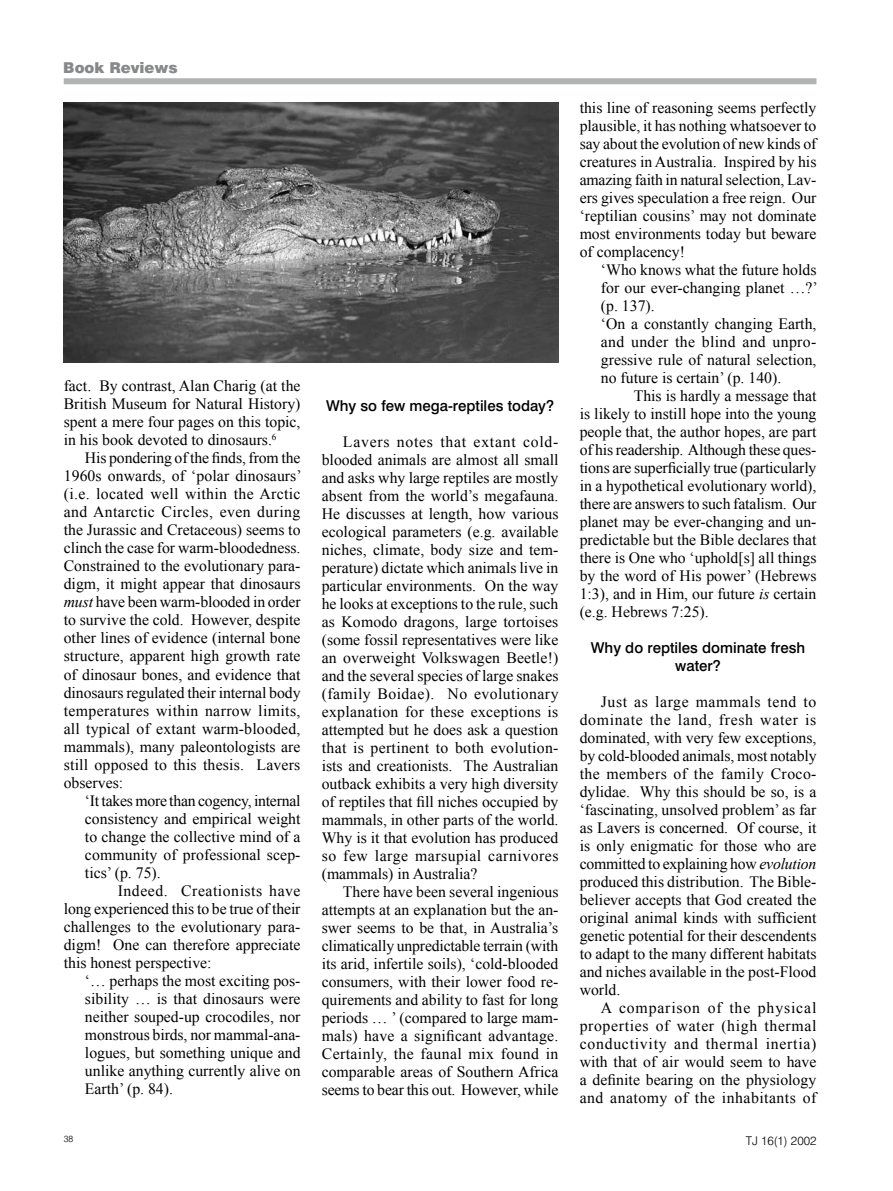
<style>
.page{position:relative;width:893px;height:1191px;background:#fff}
.page>*{position:absolute;margin:0;border:0;box-sizing:border-box;transform-origin:0 0}
.t1{font:15.75px/18px "Times New Roman";color:#000;text-align:justify}
.t2{font:500 15px/18px "Swiss 721 BT";color:#000;text-align:center}
.t3{font:900 15px "Swiss 721 BT";color:#878889}
.t4{font:300 12px "Swiss 721 BT";color:#000}
.t5{font:300 9px "Swiss 721 BT";color:#000}
.s1{font-style:italic}
</style>
<div class="page">
<div style="left:64px;top:78px;width:752px;height:6px;background:#b1b2b4"></div>
<img style="left:64px;top:102px;width:494px;height:260px">
<p class="t3" style="left:63px;top:59px;width:116px">Book Reviews</p>
<p class="t1" style="left:64px;top:377px;width:238px">fact. By contrast, Alan Charig (at the British Museum for Natural History) spent a mere four pages on this topic, in his book devoted to dinosaurs.<sup>6</sup></p>
<p class="t1" style="left:64px;top:449px;width:240px;text-indent:21px">His pondering of the finds, from the 1960s onwards, of ‘polar dinosaurs’ (i.e. located well within the Arctic and Antarctic Circles, even during the Jurassic and Cretaceous) seems to clinch the case for warm-bloodedness.<br>Constrained to the evolutionary para&shy;digm, it might appear that dinosaurs <span class="s1">must</span> have been warm-blooded in order to survive the cold. However, despite other lines of evidence (internal bone structure, apparent high growth rate of dinosaur bones, and evidence that dinosaurs regulated their internal body tempera-tures within narrow limits, all typical of extant warm-blooded, mammals), many paleon-tologists are still opposed to this thesis. Lavers observes:</p>
<p class="t1" style="left:85px;top:791px;width:217px">‘It takes more than cogency, internal consistency and empirical weight to change the collective mind of a community of pro- fessional scep&shy;tics’ (p. 75).</p>
<p class="t1" style="left:64px;top:881px;width:238px;text-indent:54px">Indeed. Creationists have long experienced this to be true of their challenges to the evolutionary para&shy;digm! One can therefore appreciate this honest perspective:</p>
<p class="t1" style="left:85px;top:971px;width:217px">‘… perhaps the most exciting pos&shy;sibility … is that dinosaurs were neither souped-up crocodiles, nor monstrous birds, nor mammal-ana&shy;logues, but something unique and unlike anything currently alive on Earth’ (p. 84).</p>
<p class="t2" style="left:326px;top:396px;width:230px">Why so few mega-reptiles today?</p>
<p class="t1" style="left:322px;top:432px;width:238px;text-indent:21px">Lavers notes that extant cold&shy;blooded animals are almost all small and asks why large reptiles are mostly absent from the world’s megafauna.<br>He discusses at length, how various ecological parameters (e.g. available niches, climate, body size and tem&shy;perature) dictate which animals live in particular environments. On the way he looks at exceptions to the rule, such as Komodo dragons, large tortoises (some fossil representatives were like an overweight Volkswagen Beetle!) and the several species of large snakes (family Boidae). No evolutionary explanation for these exceptions is attempted but he does ask a question that is pertinent to both evolution&shy;ists and creationists. The Australian outback exhibits a very high diversity of reptiles that fill niches occupied by mammals, in other parts of the world.<br>Why is it that evolution has produced so few large marsupial carnivores (mammals) in Australia?</p>
<p class="t1" style="left:322px;top:882px;width:238px;text-indent:21px">There have been several ingenious attempts at an explanation but the an&shy;swer seems to be that, in Australia’s climatically unpredictable terrain (with its arid, infertile soils), ‘cold-blooded consumers, with their lower food re&shy;quirements and ability to fast for long periods … ’ (compared to large mam&shy;mals) have a significant ad-vantage.<br>Certainly, the faunal mix found in comparable areas of Southern Africa seems to bear this out. However, while</p>
<p class="t1" style="left:580px;top:98px;width:238px">this line of reasoning seems perfectly plausible, it has nothing whatsoever to say about the evolution of new kinds of creatures in Australia. Inspired by his amazing faith in natural selection, Lav&shy;ers gives speculation a free reign. Our ‘reptilian cousins’ may not dominate most environments today but beware of complacency!</p>
<p class="t1" style="left:601px;top:260px;width:218px;text-align:left">‘Who knows what the future holds for our ever-changing planet …?’ (p. 137).<br>‘On a constantly changing Earth, and under the blind and unpro&shy;gressive rule of natural selection, no future is certain’ (p. 140).</p>
<p class="t1" style="left:580px;top:386px;width:238px;text-indent:54px">This is hardly a message that is likely to instill hope into the young people that, the author hopes, are part of his readership. Although these ques&shy;tions are superficially true (particularly in a hypothetical evo-lutionary world), there are answers to such fatalism. Our planet may be ever-changing and un&shy;predictable but the Bible declares that there is One who ‘uphold[s] all things by the word of His power’ (Hebrews 1:3), and in Him, our future <span class="s1">is</span> certain (e.g. Hebrews 7:25).</p>
<p class="t2" style="left:591px;top:639px;width:216px">Why do reptiles dominate fresh water?</p>
<p class="t1" style="left:580px;top:692px;width:238px;text-indent:21px">Just as large mammals tend to dominate the land, fresh water is dominated, with very few exceptions, by cold-blooded animals, most notably the members of the family Croco&shy;dylidae. Why this should be so, is a ‘fascinating, unsolved problem’ as far as Lavers is concerned. Of course, it is only enigmatic for those who are committed to explaining how <span class="s1">evo- lution </span>produced this distribution. The Bible&shy;believer accepts that God created the original animal kinds with sufficient genetic potential for their descendents to adapt to the many different habitats and niches available in the post-Flood world.</p>
<p class="t1" style="left:580px;top:998px;width:238px;text-indent:21px">A comparison of the physical properties of water (high thermal conductivity and thermal inertia) with that of air would seem to have a definite bearing on the physiology and anatomy of the inhabitants of</p>
<p class="t5" style="left:64px;top:1133px;width:11px">38</p>
<p class="t4" style="left:746px;top:1133px;width:72px">TJ 16(1) 2002</p>
</div>
